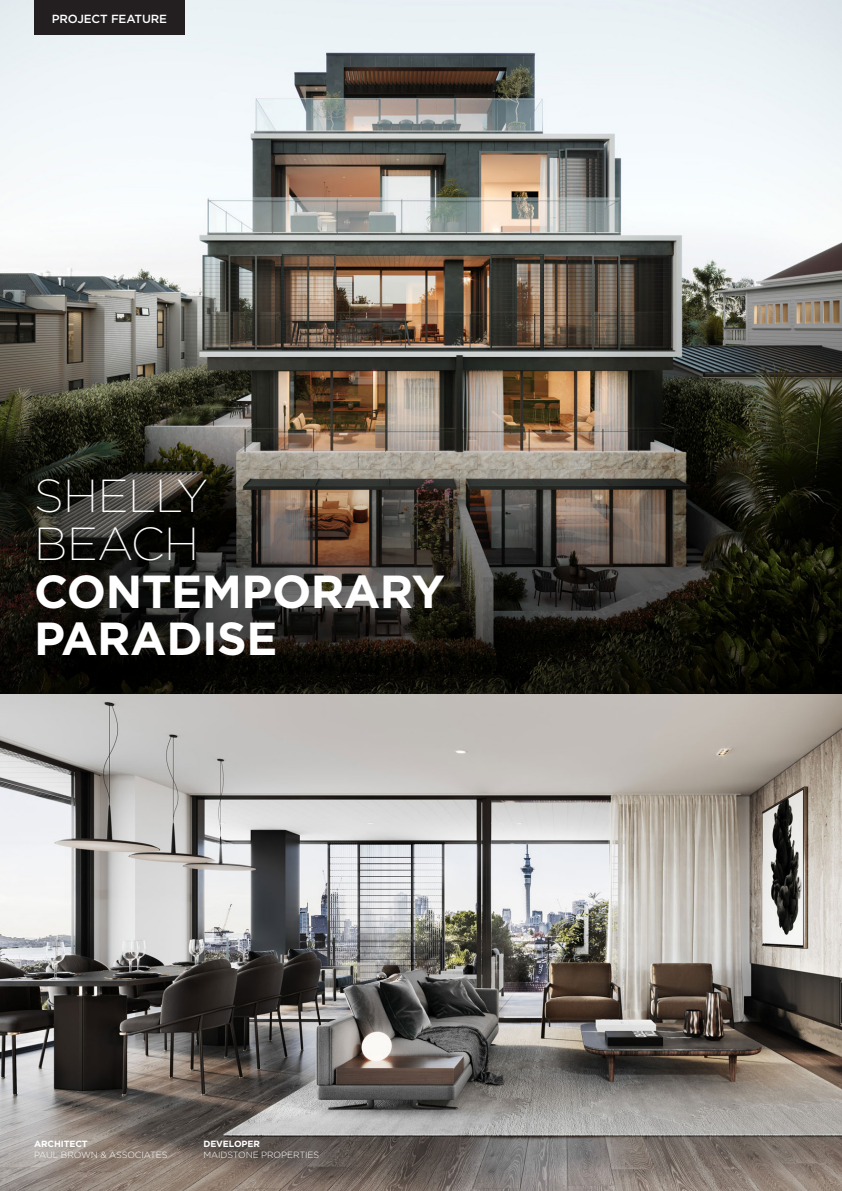
<style>
.page{position:relative;width:842px;height:1191px;background:#fff}
.page>*{position:absolute;margin:0;border:0;box-sizing:border-box;transform-origin:0 0}
.puzzle{font:700 46.3px/47.7px "Gotham";letter-spacing:-.01em;color:#fff}
.news_text{font:500 11.8px "Gotham";letter-spacing:-.01em;color:#fff}
.puzzle-2{font:300 9px/11px "Gotham";letter-spacing:-.01em;color:#fff}
.s1{font-weight:200}
.s2{font-weight:700}
</style>
<div class="page">
<img style="left:0;top:0;width:842px;height:1191px">
<img style="left:0;top:372px;width:841px;height:322px">
<div style="left:34px;top:0;width:151px;height:34px;background:#231f20"></div>
<p class="news_text" style="left:52px;top:12px;width:117px">PROJECT FEATURE</p>
<p class="puzzle" style="left:34px;top:471px;width:412px"><span class="s1">SHELLY<br>BEACH<br></span>CONTEMPORARY<br>PARADISE</p>
<p class="puzzle-2" style="left:34px;top:1137px;width:135px"><span class="s2">ARCHITECT<br></span>PAUL BROWN &amp; ASSOCIATES</p>
<p class="puzzle-2" style="left:203px;top:1137px;width:117px"><span class="s2">DEVELOPER<br></span>MAIDSTONE PROPERTIES</p>
</div>
